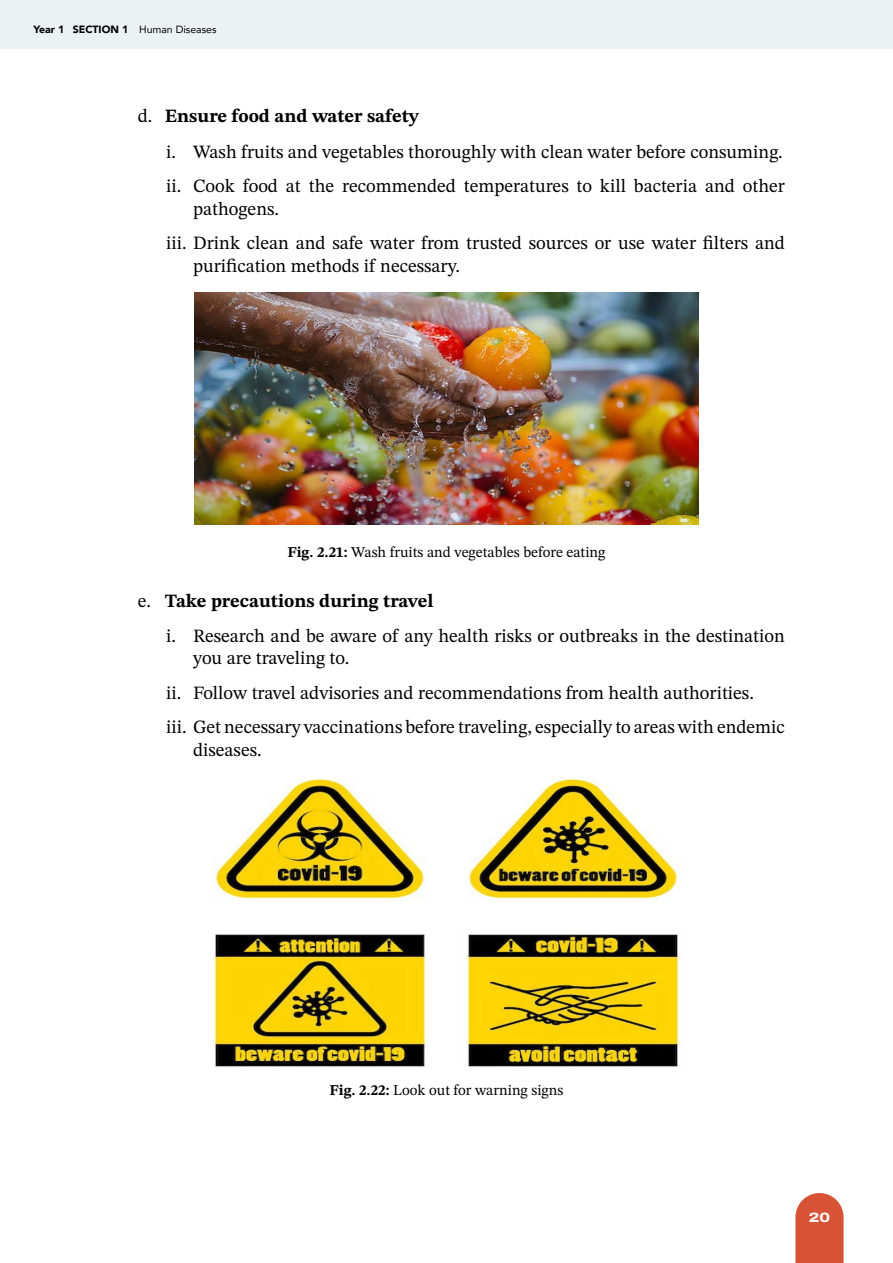
<style>
.page{position:relative;width:893px;height:1263px;background:#fff}
.page>*{position:absolute;margin:0;border:0;box-sizing:border-box;transform-origin:0 0}
.t1{font:18.75px/34.5px "STIX Two Text";color:#000}
.t2{font:15px "STIX Two Text";color:#000}
.t3{font:800 13.5px "Archivo Expanded";color:#fff}
.t4{font:900 10.5px "Avenir";color:#000}
.s1{font-weight:400}
.s2{font-weight:700}
</style>
<div class="page">
<div style="left:0;top:0;width:893px;height:49px;background:#ecf1f3"></div>
<svg style="left:795px;top:1193px;width:49px;height:70px;background:#db6247"></svg>
<img style="left:195px;top:293px;width:503px;height:231px">
<img style="left:213px;top:777px;width:468px;height:290px">
<p class="t4" style="left:33px;top:20px;width:185px">Year 1 SECTION 1 <span class="s1">Human Diseases</span></p>
<p class="t1" style="left:166px;top:99px;width:620px;text-indent:-28px">d. <span class="s2">Ensure food and water safety<br></span>i. Wash fruits and vegetables thoroughly with clean water before consuming. ii. Cook food at the recommended temperatures to kill bacteria and other</p>
<p class="t1" style="left:166px;top:191px;width:620px;text-indent:27px">pathogens.<br>iii. Drink clean and safe water from trusted sources or use water filters and</p>
<p class="t1" style="left:193px;top:248px;width:268px">purification methods if necessary.</p>
<p class="t2" style="left:287px;top:541px;width:320px"><span class="s2">Fig. 2.21:</span> Wash fruits and vegetables before eating</p>
<p class="t1" style="left:166px;top:583px;width:620px;line-height:35.2px;text-indent:-28px">e. <span class="s2">Take precautions during travel<br></span>i. Research and be aware of any health risks or outbreaks in the destination</p>
<p class="t1" style="left:166px;top:641px;width:620px;text-indent:27px">you are traveling to.<br>ii. Follow travel advisories and recommendations from health authorities.<br>iii. Get necessary vaccinations before traveling, especially to areas with endemic</p>
<p class="t1" style="left:193px;top:732px;width:70px">diseases.</p>
<p class="t2" style="left:329px;top:1079px;width:235px"><span class="s2">Fig. 2.22:</span> Look out for warning signs</p>
<p class="t3" style="left:809px;top:1207px;width:23px">20</p>
</div>
